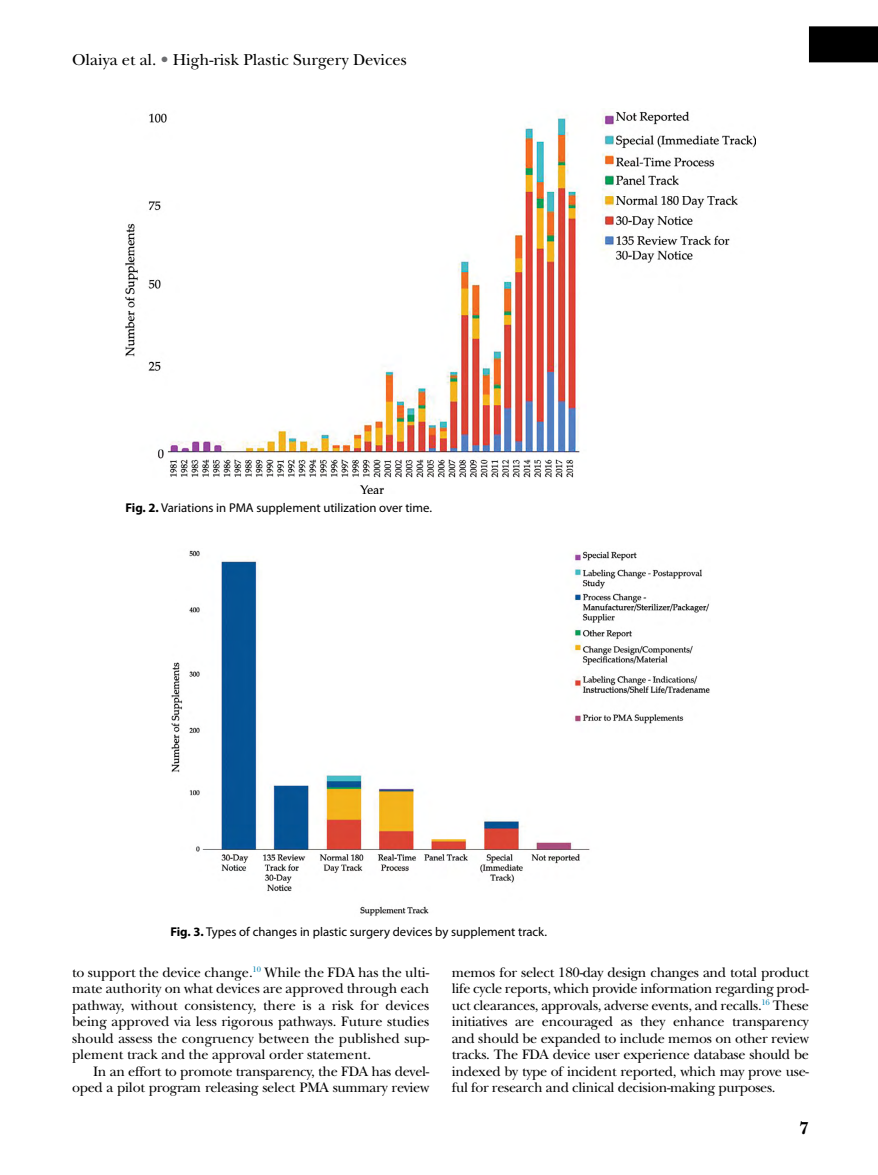
<style>
.page{position:relative;width:878px;height:1175px;background:#fff}
.page>*{position:absolute;margin:0;border:0;box-sizing:border-box;transform-origin:0 0}
.t1{font:700 18px "New Baskerville Std";color:#000}
.t2{font:16.5px "New Baskerville Std";color:#000}
.t3{font:14.25px/16.5px "New Baskerville Std";letter-spacing:-.02em;color:#000;text-align:justify}
.t4{font:12.75px "Myriad Pro";color:#000}
.s1{color:#6d6e71}
.s2{font-weight:700}
</style>
<div class="page">
<div style="left:808px;top:26px;width:70px;height:36px;background:#000"></div>
<img style="left:125px;top:111px;width:630px;height:382px">
<img style="left:171px;top:550px;width:539px;height:366px">
<p class="t2" style="left:72px;top:50px;width:336px">Olaiya et al. <span class="s1">•</span> High-risk Plastic Surgery Devices</p>
<p class="t4" style="left:125px;top:499px;width:308px"><span class="s2">Fig. 2.</span> Variations in PMA supplement utilization over time.</p>
<p class="t4" style="left:170px;top:923px;width:378px"><span class="s2">Fig. 3.</span> Types of changes in plastic surgery devices by supplement track.</p>
<p class="t3" style="left:72px;top:964px;width:359px">to support the device change.<sup>10</sup> While the FDA has the ulti&shy;mate authority on what devices are approved through each pathway, without consistency, there is a risk for devices being approved via less rigorous pathways. Future studies should assess the congruency between the published sup&shy;plement track and the approval order statement.</p>
<p class="t3" style="left:72px;top:1063px;width:359px;text-align:right">In an effort to promote transparency, the FDA has devel&shy;oped a pilot program releasing select PMA summary review</p>
<p class="t3" style="left:451px;top:964px;width:359px">memos for select 180-day design changes and total product life cycle reports, which provide information regarding prod&shy;uct clearances, approvals, adverse events, and recalls.<sup>16</sup> These initiatives are encouraged as they enhance transparency and should be expanded to include memos on other review tracks. The FDA device user experience database should be indexed by type of incident reported, which may prove use&shy;ful for research and clinical decision-making purposes.</p>
<p class="t1" style="left:799px;top:1118px;width:11px">7</p>
</div>
